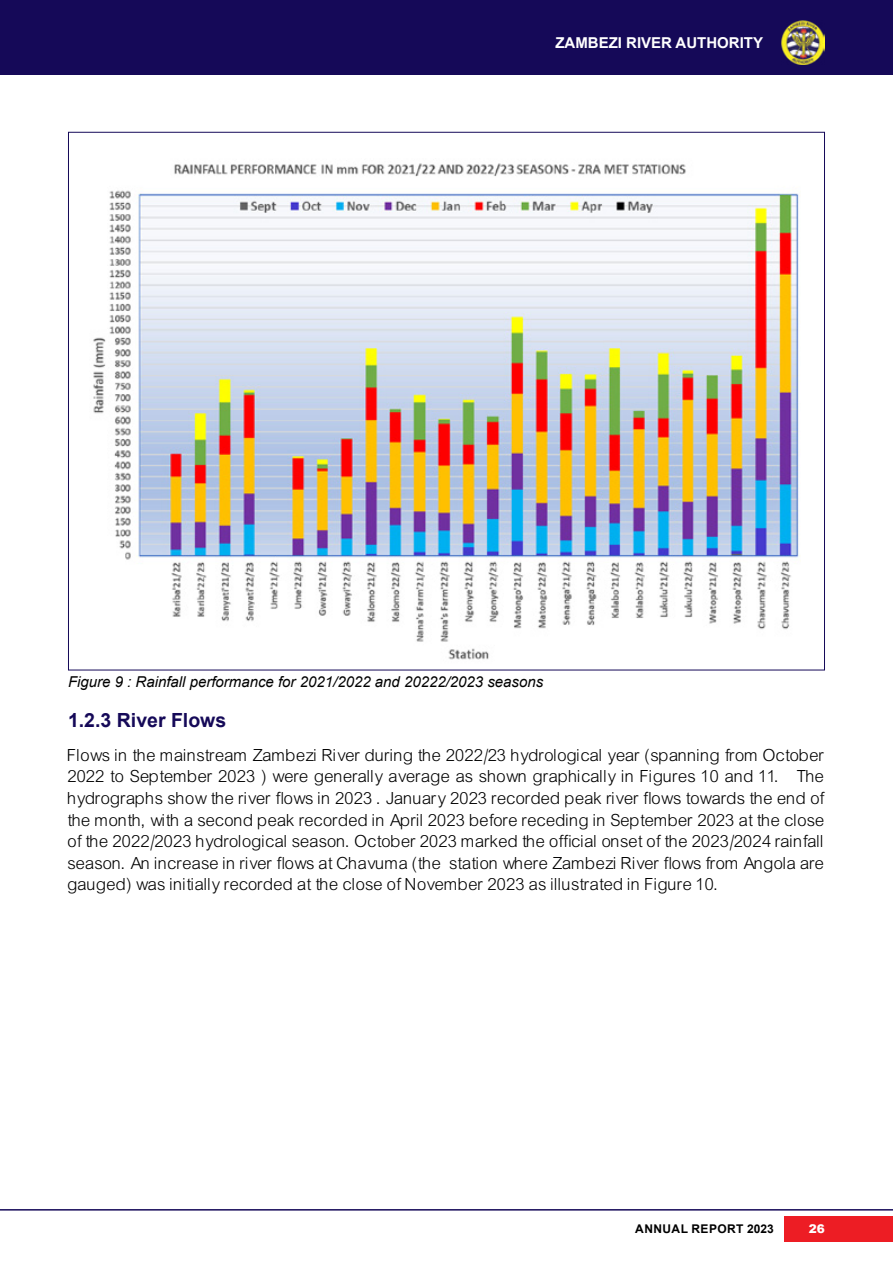
<style>
.page{position:relative;width:893px;height:1263px;background:#fff}
.page>*{position:absolute;margin:0;border:0;box-sizing:border-box;transform-origin:0 0}
.Header_3_listing{font:700 19.5px "Arial";color:#150958}
.Body_Text{font:18px/21.6px "Arial Lgt";color:#000;text-align:justify}
.Figure_Discription{font:italic 15px "Arial";color:#000}
.t1{font:700 15px "Arial";color:#fff}
.t2{font:700 12px "Arial";letter-spacing:.035em;color:#000}
.t3{font:900 12px "Arial";color:#fff}
</style>
<div class="page">
<img style="left:93px;top:163px;width:707px;height:497px">
<div style="left:0;top:0;width:893px;height:75px;background:#150958"></div>
<img style="left:782px;top:21px;width:43px;height:43px">
<div style="left:784px;top:1216px;width:109px;height:25px;background:#ed1d24"></div>
<hr style="left:0;top:1209px;width:893px;height:1px;background:#150958">
<p class="t1" style="left:555px;top:32px;width:209px">ZAMBEZI RIVER AUTHORITY</p>
<p class="Figure_Discription" style="left:68px;top:672px;width:477px">Figure 9 : Rainfall performance for 2021/2022 and 20222/2023 seasons</p>
<p class="Header_3_listing" style="left:68px;top:707px;width:160px">1.2.3 River Flows</p>
<p class="Body_Text" style="left:68px;top:744px;width:758px">Flows in the mainstream Zambezi River during the 2022/23 hydrological year (spanning from October 2022 to September 2023 ) were generally average as shown graphically in Figures 10 and 11. The hydrographs show the river flows in 2023 . January 2023 recorded peak river flows towards the end of the month, with a second peak recorded in April 2023 before receding in September 2023 at the close of the 2022/2023 hydrological season. October 2023 marked the official onset of the 2023/2024 rainfall season. An increase in river flows at Chavuma (the station where Zambezi River flows from Angola are gauged) was initially recorded at the close of November 2023 as illustrated in Figure 10.</p>
<p class="t2" style="left:635px;top:1220px;width:140px">ANNUAL REPORT 2023</p>
<p class="t3" style="left:809px;top:1220px;width:18px">26</p>
</div>
